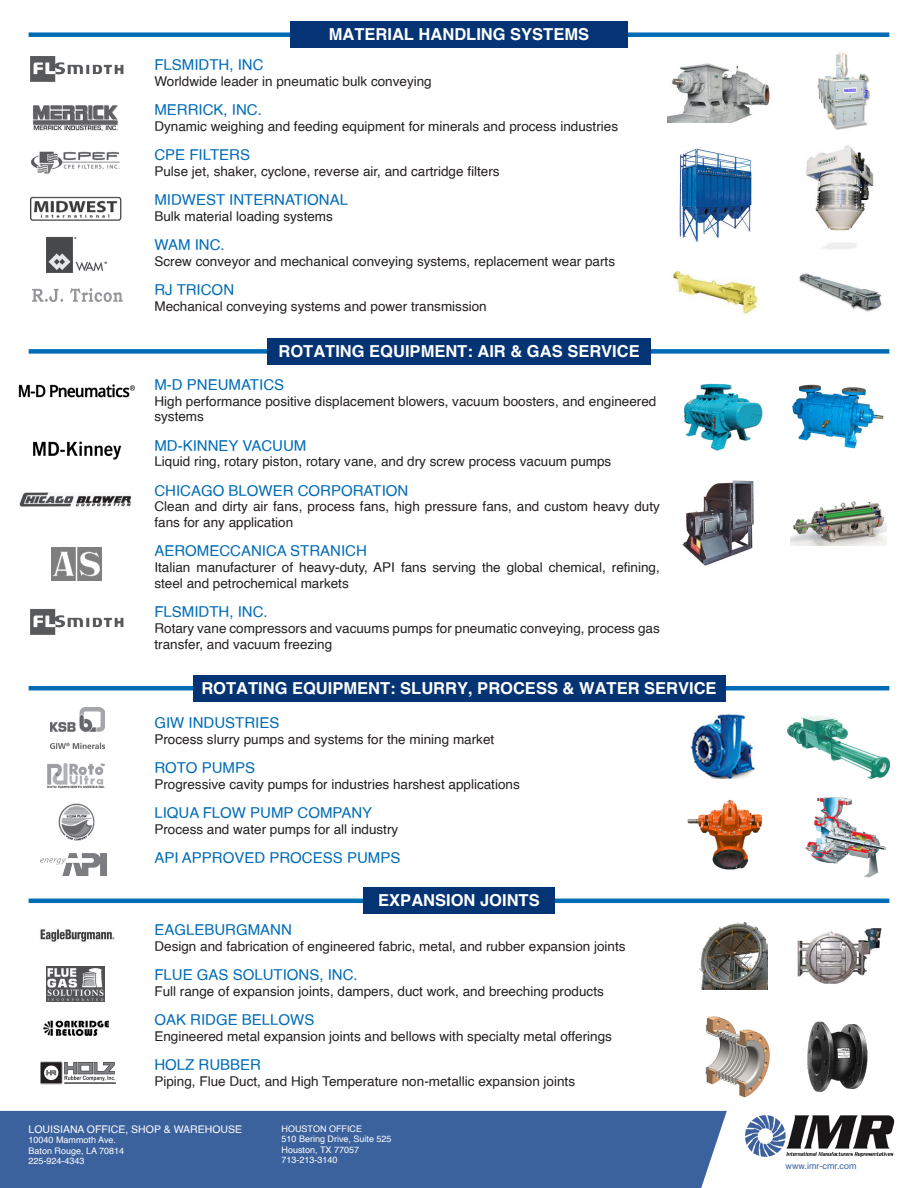
<style>
.page{position:relative;width:918px;height:1188px;background:#fff}
.page>*{position:absolute;margin:0;border:0;box-sizing:border-box;transform-origin:0 0}
.t1{font:700 16.5px "Helvetica";color:#fff}
.t2{font:15px "Helvetica";color:#006cb6}
.t3{font:13.5px/15.8px "Helvetica";color:#231f20}
.t4{font:10.5px "Helvetica";color:#fff}
.t5{font:9px/10.5px "Helvetica";color:#fff}
.t6{font:9px "Helvetica";color:#3c629e}
</style>
<div class="page">
<img style="left:699px;top:923px;width:68px;height:67px">
<div style="left:29px;top:32px;width:860px;height:5px;background:#006cb6"></div>
<div style="left:290px;top:21px;width:338px;height:27px;background:#053474"></div>
<div style="left:29px;top:349px;width:860px;height:5px;background:#006cb6"></div>
<div style="left:267px;top:338px;width:384px;height:27px;background:#053474"></div>
<hr style="left:29px;top:899px;width:860px;height:4px;background:#006cb6">
<div style="left:363px;top:887px;width:192px;height:27px;background:#053474"></div>
<hr style="left:29px;top:686px;width:860px;height:4px;background:#006cb6">
<div style="left:193px;top:675px;width:532px;height:27px;background:#053474"></div>
<img style="left:30px;top:56px;width:94px;height:26px">
<img style="left:18px;top:384px;width:117px;height:14px">
<img style="left:30px;top:609px;width:94px;height:26px">
<img style="left:52px;top:548px;width:50px;height:32px">
<img style="left:40px;top:853px;width:68px;height:23px">
<img style="left:33px;top:106px;width:85px;height:25px">
<img style="left:30px;top:151px;width:90px;height:23px">
<img style="left:19px;top:492px;width:113px;height:15px">
<img style="left:31px;top:196px;width:91px;height:25px">
<img style="left:47px;top:237px;width:59px;height:36px">
<img style="left:33px;top:441px;width:89px;height:19px">
<img style="left:46px;top:966px;width:59px;height:36px">
<img style="left:40px;top:929px;width:75px;height:13px">
<img style="left:44px;top:1020px;width:64px;height:16px">
<img style="left:40px;top:1061px;width:76px;height:24px">
<img style="left:47px;top:763px;width:58px;height:26px">
<img style="left:58px;top:803px;width:37px;height:38px">
<img style="left:50px;top:708px;width:54px;height:40px">
<img style="left:33px;top:289px;width:89px;height:12px">
<img style="left:668px;top:63px;width:102px;height:60px">
<img style="left:684px;top:383px;width:79px;height:67px">
<img style="left:690px;top:713px;width:65px;height:66px">
<img style="left:817px;top:51px;width:53px;height:79px">
<img style="left:792px;top:384px;width:92px;height:65px">
<img style="left:797px;top:928px;width:85px;height:56px">
<img style="left:788px;top:716px;width:101px;height:62px">
<img style="left:679px;top:148px;width:73px;height:94px">
<img style="left:682px;top:480px;width:72px;height:86px">
<img style="left:705px;top:1016px;width:65px;height:82px">
<img style="left:687px;top:799px;width:76px;height:71px">
<img style="left:671px;top:271px;width:88px;height:44px">
<img style="left:798px;top:273px;width:84px;height:39px">
<img style="left:806px;top:145px;width:68px;height:104px">
<img style="left:791px;top:501px;width:95px;height:45px">
<img style="left:807px;top:1021px;width:61px;height:71px">
<img style="left:805px;top:797px;width:74px;height:80px">
<div style="left:0;top:1111px;width:727px;height:77px;background:#3c629e"></div>
<img style="left:746px;top:1115px;width:149px;height:42px">
<p class="t1" style="left:329px;top:24px;width:262px">MATERIAL HANDLING SYSTEMS</p>
<p class="t2" style="left:154px;top:53px;width:111px">FLSMIDTH, INC</p>
<p class="t3" style="left:154px;top:74px;width:279px">Worldwide leader in pneumatic bulk conveying</p>
<p class="t2" style="left:154px;top:98px;width:109px">MERRICK, INC.</p>
<p class="t3" style="left:154px;top:119px;width:465px">Dynamic weighing and feeding equipment for minerals and process industries</p>
<p class="t2" style="left:154px;top:143px;width:97px">CPE FILTERS</p>
<p class="t3" style="left:154px;top:164px;width:347px">Pulse jet, shaker, cyclone, reverse air, and cartridge filters</p>
<p class="t2" style="left:154px;top:188px;width:195px">MIDWEST INTERNATIONAL</p>
<p class="t3" style="left:154px;top:209px;width:180px">Bulk material loading systems</p>
<p class="t2" style="left:154px;top:233px;width:72px">WAM INC.</p>
<p class="t3" style="left:154px;top:254px;width:462px">Screw conveyor and mechanical conveying systems, replacement wear parts</p>
<p class="t2" style="left:154px;top:278px;width:81px">RJ TRICON</p>
<p class="t3" style="left:154px;top:299px;width:334px">Mechanical conveying systems and power transmission</p>
<p class="t1" style="left:279px;top:341px;width:363px">ROTATING EQUIPMENT: AIR &amp; GAS SERVICE</p>
<p class="t2" style="left:154px;top:373px;width:131px">M-D PNEUMATICS</p>
<p class="t3" style="left:154px;top:394px;width:503px">High performance positive displacement blowers, vacuum boosters, and engineered systems</p>
<p class="t2" style="left:154px;top:434px;width:153px">MD-KINNEY VACUUM</p>
<p class="t3" style="left:154px;top:454px;width:458px">Liquid ring, rotary piston, rotary vane, and dry screw process vacuum pumps</p>
<p class="t2" style="left:154px;top:479px;width:255px">CHICAGO BLOWER CORPORATION</p>
<p class="t3" style="left:154px;top:499px;width:507px">Clean and dirty air fans, process fans, high pressure fans, and custom heavy duty fans for any application</p>
<p class="t2" style="left:154px;top:540px;width:214px">AEROMECCANICA STRANICH</p>
<p class="t3" style="left:154px;top:560px;width:507px">Italian manufacturer of heavy-duty, API fans serving the global chemical, refining, steel and petrochemical markets</p>
<p class="t2" style="left:154px;top:600px;width:115px">FLSMIDTH, INC.</p>
<p class="t3" style="left:154px;top:621px;width:507px">Rotary vane compressors and vacuums pumps for pneumatic conveying, process gas transfer, and vacuum freezing</p>
<p class="t1" style="left:201px;top:678px;width:517px">ROTATING EQUIPMENT: SLURRY, PROCESS &amp; WATER SERVICE</p>
<p class="t2" style="left:154px;top:711px;width:127px">GIW INDUSTRIES</p>
<p class="t3" style="left:154px;top:732px;width:341px">Process slurry pumps and systems for the mining market</p>
<p class="t2" style="left:154px;top:756px;width:102px">ROTO PUMPS</p>
<p class="t3" style="left:154px;top:777px;width:367px">Progressive cavity pumps for industries harshest applications</p>
<p class="t2" style="left:154px;top:801px;width:219px">LIQUA FLOW PUMP COMPANY</p>
<p class="t3" style="left:154px;top:822px;width:245px">Process and water pumps for all industry</p>
<p class="t2" style="left:154px;top:846px;width:247px">API APPROVED PROCESS PUMPS</p>
<p class="t1" style="left:378px;top:890px;width:163px">EXPANSION JOINTS</p>
<p class="t2" style="left:154px;top:918px;width:139px">EAGLEBURGMANN</p>
<p class="t3" style="left:154px;top:938px;width:473px">Design and fabrication of engineered fabric, metal, and rubber expansion joints</p>
<p class="t2" style="left:154px;top:963px;width:205px">FLUE GAS SOLUTIONS, INC.</p>
<p class="t3" style="left:154px;top:983px;width:451px">Full range of expansion joints, dampers, duct work, and breeching products</p>
<p class="t2" style="left:154px;top:1008px;width:162px">OAK RIDGE BELLOWS</p>
<p class="t3" style="left:154px;top:1028px;width:459px">Engineered metal expansion joints and bellows with specialty metal offerings</p>
<p class="t2" style="left:154px;top:1053px;width:108px">HOLZ RUBBER</p>
<p class="t3" style="left:154px;top:1073px;width:422px">Piping, Flue Duct, and High Temperature non-metallic expansion joints</p>
<p class="t4" style="left:29px;top:1121px;width:215px">LOUISIANA OFFICE, SHOP &amp; WAREHOUSE</p>
<p class="t5" style="left:29px;top:1135px;width:89px">10040 Mammoth Ave.</p>
<p class="t5" style="left:29px;top:1146px;width:97px">Baton Rouge, LA 70814</p>
<p class="t5" style="left:29px;top:1156px;width:58px">225-924-4343</p>
<p class="t5" style="left:282px;top:1123px;width:112px">HOUSTON OFFICE<br>510 Bering Drive, Suite 525<br>Houston, TX 77057<br>713-213-3140</p>
<p class="t6" style="left:786px;top:1159px;width:73px">www.imr-cmr.com</p>
</div>
